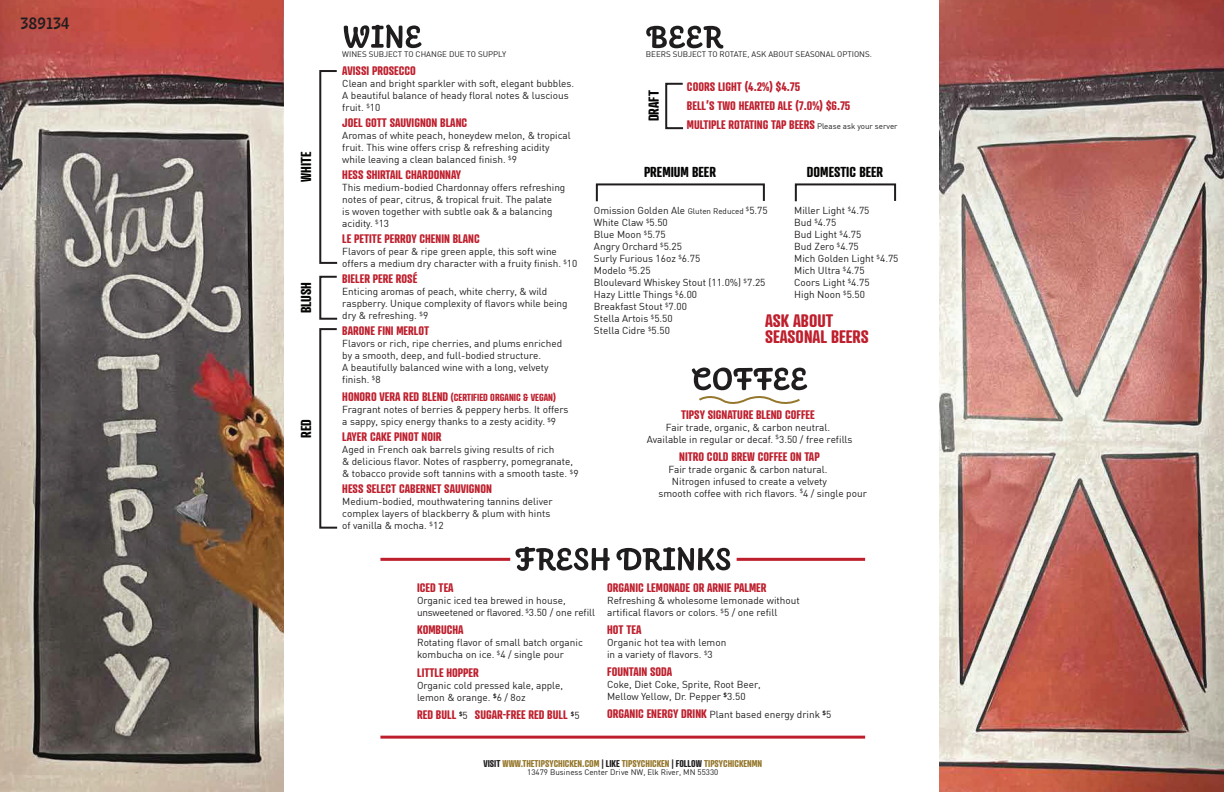
<style>
.page{position:relative;width:1224px;height:792px;background:#fff}
.page>*{position:absolute;margin:0;border:0;box-sizing:border-box;transform-origin:0 0}
.t1{font:500 18.7px "Coniferous";color:#201d1e}
.t2{font:700 17.5px/16px "Atrament";color:#be1f2d}
.t3{font:700 14px "Atrament";color:#040503}
.t4{font:700 12px/19px "Atrament";color:#be1f2d}
.t5{font:10px/12px "DINOT";color:#201d1e}
.t6{font:700 10px "Atrament";color:#be1f2d}
.t7{font:700 9.6px "Atrament";color:#95772c}
.t8{font:8px "DINOT";color:#201d1e}
.s1{font-size:12px}
.s2{font-family:"DINOT";font-weight:400;font-size:8px;color:#201d1e}
.s3{font-size:8px}
.s4{font-family:"DINOT";font-weight:400;font-size:10px;color:#201d1e}
.s5{font-family:"Atrament";font-weight:700;font-size:12px;color:#be1f2d}
.s6{color:#201d1e}
</style>
<div class="page">
<img style="left:0;top:0;width:284px;height:792px">
<svg style="left:344px;top:24px;width:78px;height:24px"></svg>
<svg style="left:595px;top:183px;width:170px;height:19px"></svg>
<svg style="left:794px;top:183px;width:103px;height:19px"></svg>
<svg style="left:665px;top:82px;width:19px;height:48px"></svg>
<svg style="left:319px;top:70px;width:19px;height:194px"></svg>
<svg style="left:319px;top:275px;width:19px;height:45px"></svg>
<svg style="left:319px;top:328px;width:19px;height:201px"></svg>
<svg style="left:515px;top:547px;width:215px;height:24px"></svg>
<hr style="left:380px;top:558px;width:130px;height:3px;background:#be1f2d">
<hr style="left:737px;top:558px;width:128px;height:3px;background:#be1f2d">
<hr style="left:380px;top:736px;width:485px;height:3px;background:#be1f2d">
<svg style="left:692px;top:368px;width:116px;height:36px"></svg>
<svg style="left:646px;top:26px;width:77px;height:23px"></svg>
<img style="left:939px;top:0;width:285px;height:792px">
<h1 class="t1" style="left:20px;top:10px;width:51px">389134</h1>
<h3 class="t3" style="left:297px;top:182px;width:32px;rotate:-90deg">WHITE</h3>
<h3 class="t3" style="left:297px;top:313px;width:33px;rotate:-90deg">BLUSH</h3>
<h3 class="t3" style="left:297px;top:438px;width:20px;rotate:-90deg">RED</h3>
<p class="t8" style="left:342px;top:48px;width:166px">WINES SUBJECT TO CHANGE DUE TO SUPPLY</p>
<p class="t4" style="left:342px;top:61px;width:75px">AVISSI PROSECCO</p>
<p class="t5" style="left:342px;top:77px;width:233px">Clean and bright sparkler with soft, elegant bubbles.<br>A beautiful balance of heady floral notes &amp; luscious fruit. <sup>$</sup>10</p>
<p class="t4" style="left:342px;top:113px;width:126px">JOEL GOTT SAUVIGNON BLANC</p>
<p class="t5" style="left:342px;top:129px;width:230px">Aromas of white peach, honeydew melon, &amp; tropical fruit. This wine offers crisp &amp; refreshing acidity while leaving a clean balanced finish. <sup>$</sup>9</p>
<p class="t4" style="left:342px;top:165px;width:120px">HESS SHIRTAIL CHARDONNAY</p>
<p class="t5" style="left:342px;top:181px;width:225px">This medium-bodied Chardonnay offers refreshing notes of pear, citrus, &amp; tropical fruit. The palate<br>is woven together with subtle oak &amp; a balancing acidity. <sup>$</sup>13</p>
<p class="t4" style="left:342px;top:229px;width:139px">LE PETITE PERROY CHENIN BLANC</p>
<p class="t5" style="left:342px;top:245px;width:237px">Flavors of pear &amp; ripe green apple, this soft wine offers a medium dry character with a fruity finish. <sup>$</sup>10</p>
<p class="t4" style="left:342px;top:269px;width:77px">BIELER PERE ROSÉ</p>
<p class="t5" style="left:342px;top:285px;width:227px">Enticing aromas of peach, white cherry, &amp; wild raspberry. Unique complexity of flavors while being dry &amp; refreshing. <sup>$</sup>9</p>
<p class="t4" style="left:342px;top:321px;width:88px">BARONE FINI MERLOT</p>
<p class="t5" style="left:342px;top:337px;width:221px">Flavors or rich, ripe cherries, and plums enriched by a smooth, deep, and full-bodied structure.<br>A beautifully balanced wine with a long, velvety finish. <sup>$</sup>8</p>
<p class="t6" style="left:342px;top:391px;width:215px"><span class="s1">HONORO VERA RED BLEND</span> (CERTIFIED ORGANIC &amp; VEGAN)</p>
<p class="t5" style="left:342px;top:403px;width:228px">Fragrant notes of berries &amp; peppery herbs. It offers a sappy, spicy energy thanks to a zesty acidity. <sup>$</sup>9</p>
<p class="t4" style="left:342px;top:427px;width:101px">LAYER CAKE PINOT NOIR</p>
<p class="t5" style="left:342px;top:443px;width:238px">Aged in French oak barrels giving results of rich<br>&amp; delicious flavor. Notes of raspberry, pomegranate, &amp; tobacco provide soft tannins with a smooth taste. <sup>$</sup>9</p>
<p class="t4" style="left:342px;top:479px;width:151px">HESS SELECT CABERNET SAUVIGNON</p>
<p class="t5" style="left:342px;top:495px;width:212px">Medium-bodied, mouthwatering tannins deliver complex layers of blackberry &amp; plum with hints of vanilla &amp; mocha. <sup>$</sup>12</p>
<p class="t8" style="left:646px;top:48px;width:228px">BEERS SUBJECT TO ROTATE, ASK ABOUT SEASONAL OPTIONS.</p>
<h3 class="t3" style="left:645px;top:121px;width:32px;rotate:-90deg">DRAFT</h3>
<p class="t4" style="left:687px;top:77px;width:212px">COORS LIGHT (4.2%) $4.75<br>BELL’S TWO HEARTED ALE (7.0%) $6.75<br>MULTIPLE ROTATING TAP BEERS <span class="s2">Please ask your server</span></p>
<h3 class="t3" style="left:644px;top:163px;width:73px">PREMIUM BEER</h3>
<h3 class="t3" style="left:807px;top:163px;width:78px">DOMESTIC BEER</h3>
<p class="t5" style="left:594px;top:204px;width:175px">Omission Golden Ale <span class="s3">Gluten Reduced</span> <sup>$</sup>5.75<br>White Claw <sup>$</sup>5.50<br>Blue Moon <sup>$</sup>5.75<br>Angry Orchard <sup>$</sup>5.25<br>Surly Furious 16oz <sup>$</sup>6.75<br>Modelo <sup>$</sup>5.25<br>Bloulevard Whiskey Stout (11.0%) <sup>$</sup>7.25<br>Hazy Little Things <sup>$</sup>6.00<br>Breakfast Stout <sup>$</sup>7.00<br>Stella Artois <sup>$</sup>5.50<br>Stella Cidre <sup>$</sup>5.50</p>
<p class="t5" style="left:794px;top:203px;width:106px">Miller Light <sup>$</sup>4.75<br>Bud <sup>$</sup>4.75<br>Bud Light <sup>$</sup>4.75<br>Bud Zero <sup>$</sup>4.75<br>Mich Golden Light <sup>$</sup>4.75<br>Mich Ultra <sup>$</sup>4.75<br>Coors Light <sup>$</sup>4.75<br>High Noon <sup>$</sup>5.50</p>
<h2 class="t2" style="left:765px;top:312px;width:105px">ASK ABOUT<br>SEASONAL BEERS</h2>
<p class="t4" style="left:681px;top:404px;width:135px">TIPSY SIGNATURE BLEND COFFEE</p>
<p class="t5" style="left:647px;top:420px;width:207px;text-align:center">Fair trade, organic, &amp; carbon neutral.<br>Available in regular or decaf. <sup>$</sup>3.50 / free refills</p>
<p class="t4" style="left:679px;top:446px;width:142px">NITRO COLD BREW COFFEE ON TAP</p>
<p class="t5" style="left:669px;top:462px;width:160px">Fair trade organic &amp; carbon natural.</p>
<p class="t5" style="left:672px;top:474px;width:157px">Nitrogen infused to create a velvety</p>
<p class="t5" style="left:658px;top:486px;width:210px">smooth coffee with rich flavors. <sup>$</sup>4 / single pour</p>
<p class="t4" style="left:417px;top:578px;width:38px">ICED TEA</p>
<p class="t5" style="left:417px;top:594px;width:180px">Organic iced tea brewed in house, unsweetened or flavored. <sup>$</sup>3.50 / one refill</p>
<p class="t4" style="left:417px;top:620px;width:48px">KOMBUCHA</p>
<p class="t5" style="left:417px;top:636px;width:167px">Rotating flavor of small batch organic kombucha on ice. <sup>$</sup>4 / single pour</p>
<p class="t4" style="left:417px;top:663px;width:63px">LITTLE HOPPER</p>
<p class="t5" style="left:417px;top:679px;width:147px">Organic cold pressed kale, apple, lemon &amp; orange. <sup>$</sup>6 / 8oz</p>
<p class="t4" style="left:417px;top:705px;width:164px">RED BULL <sup>$</sup><span class="s4">5</span> SUGAR-FREE RED BULL <sup>$</sup><span class="s4">5</span></p>
<p class="t4" style="left:607px;top:578px;width:161px">ORGANIC LEMONADE OR ARNIE PALMER</p>
<p class="t5" style="left:607px;top:594px;width:194px">Refreshing &amp; wholesome lemonade without artifical flavors or colors. <sup>$</sup>5 / one refill</p>
<p class="t4" style="left:607px;top:620px;width:36px">HOT TEA</p>
<p class="t5" style="left:607px;top:636px;width:121px">Organic hot tea with lemon in a variety of flavors. <sup>$</sup>3</p>
<p class="t4" style="left:607px;top:662px;width:67px">FOUNTAIN SODA</p>
<p class="t5" style="left:607px;top:678px;width:155px">Coke, Diet Coke, Sprite, Root Beer,<br>Mellow Yellow, Dr. Pepper <sup>$</sup>3.50</p>
<p class="t5" style="left:607px;top:708px;width:226px"><span class="s5">ORGANIC ENERGY DRINK</span> Plant based energy drink <sup>$</sup>5</p>
<p class="t7" style="left:483px;top:758px;width:280px"><span class="s6">VISIT</span> WWW.THETIPSYCHICKEN.COM <span class="s6">| LIKE</span> TIPSYCHICKEN <span class="s6">| FOLLOW</span> TIPSYCHICKENMN</p>
<p class="t8" style="left:527px;top:766px;width:193px">13479 Business Center Drive NW, Elk River, MN 55330</p>
</div>
